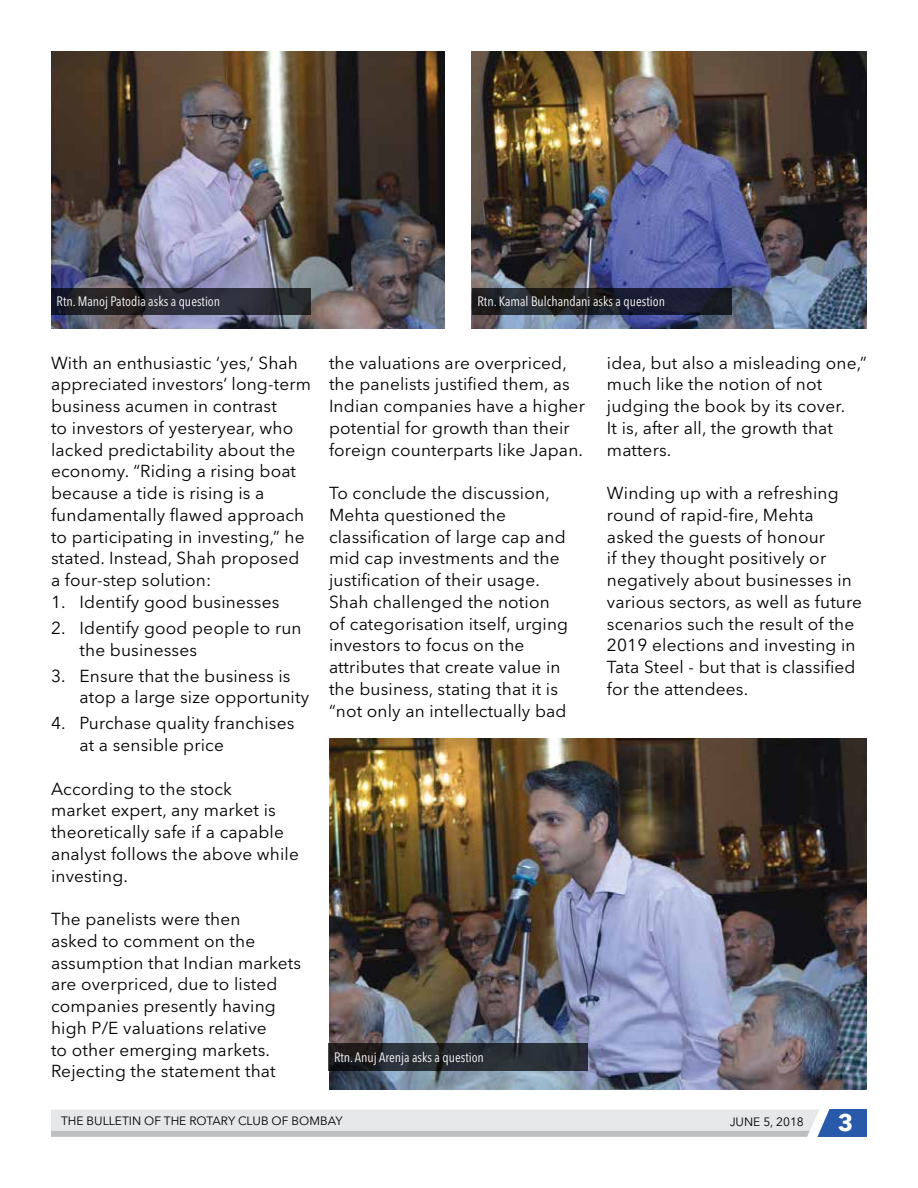
<style>
.page{position:relative;width:918px;height:1188px;background:#fff}
.page>*{position:absolute;margin:0;border:0;box-sizing:border-box;transform-origin:0 0}
.t1{font:700 24px "Avenir Next LT Pro";color:#fff}
.t2{font:17.25px/21.8px "Avenir Next LT Pro";letter-spacing:.01em;color:#000}
.t3{font:condensed 13.5px "Avenir Next LT Pro";color:#fff}
.t4{font:12px "Avenir Next LT Pro";color:#000}
</style>
<div class="page">
<svg style="left:51px;top:1109px;width:816px;height:28px;background:#d4d8dd"></svg>
<img style="left:472px;top:51px;width:395px;height:277px">
<svg style="left:472px;top:288px;width:260px;height:27px;background:#1d1f29"></svg>
<img style="left:51px;top:51px;width:394px;height:277px">
<img style="left:329px;top:739px;width:538px;height:351px">
<svg style="left:328px;top:1044px;width:260px;height:27px;background:#252a30"></svg>
<svg style="left:51px;top:288px;width:260px;height:27px;background:#27272f"></svg>
<p class="t3" style="left:57px;top:293px;width:165px">Rtn. Manoj Patodia asks a question</p>
<p class="t2" style="left:51px;top:352px;width:261px">With an enthusiastic ‘yes,’ Shah appreciated investors’ long-term business acumen in contrast<br>to investors of yesteryear, who lacked predictability about the economy. “Riding a rising boat because a tide is rising is a fundamentally flawed approach to participating in investing,” he stated. Instead, Shah proposed a four-step solution:</p>
<p class="t2" style="left:51px;top:591px;width:230px">1. Identify good businesses</p>
<p class="t2" style="left:80px;top:617px;width:224px;text-indent:-28px">2. Identify good people to run the businesses</p>
<p class="t2" style="left:80px;top:665px;width:231px;text-indent:-28px">3. Ensure that the business is atop a large size opportunity</p>
<p class="t2" style="left:80px;top:712px;width:216px;text-indent:-28px">4. Purchase quality franchises at a sensible price</p>
<p class="t2" style="left:51px;top:778px;width:250px">According to the stock<br>market expert, any market is theoretically safe if a capable analyst follows the above while investing.</p>
<p class="t2" style="left:51px;top:908px;width:252px">The panelists were then<br>asked to comment on the assumption that Indian markets are overpriced, due to listed companies presently having high P/E valuations relative<br>to other emerging markets.<br>Rejecting the statement that</p>
<p class="t3" style="left:478px;top:293px;width:189px">Rtn. Kamal Bulchandani asks a question</p>
<p class="t2" style="left:329px;top:352px;width:257px">the valuations are overpriced, the panelists justified them, as<br>Indian companies have a higher potential for growth than their foreign counterparts like Japan.</p>
<p class="t2" style="left:329px;top:482px;width:241px">To conclude the discussion,<br>Mehta questioned the classification of large cap and mid cap investments and the justification of their usage.<br>Shah challenged the notion of categorisation itself, urging investors to focus on the attributes that create value in the business, stating that it is “not only an intellectually bad</p>
<p class="t2" style="left:607px;top:352px;width:261px">idea, but also a misleading one,” much like the notion of not judging the book by its cover.<br>It is, after all, the growth that matters.</p>
<p class="t2" style="left:607px;top:482px;width:257px">Winding up with a refreshing round of rapid-fire, Mehta asked the guests of honour<br>if they thought positively or negatively about businesses in various sectors, as well as future scenarios such the result of the<br>2019 elections and investing in<br>Tata Steel - but that is classified for the attendees.</p>
<p class="t3" style="left:334px;top:1049px;width:151px">Rtn. Anuj Arenja asks a question</p>
<p class="t4" style="left:61px;top:1113px;width:283px">The Bulletin of the Rotary Club of Bombay</p>
<p class="t4" style="left:730px;top:1115px;width:15px">JUNE</p>
<p class="t4" style="left:763px;top:1115px;width:42px">5, 2018</p>
<h1 class="t1" style="left:838px;top:1108px;width:17px">3</h1>
</div>
